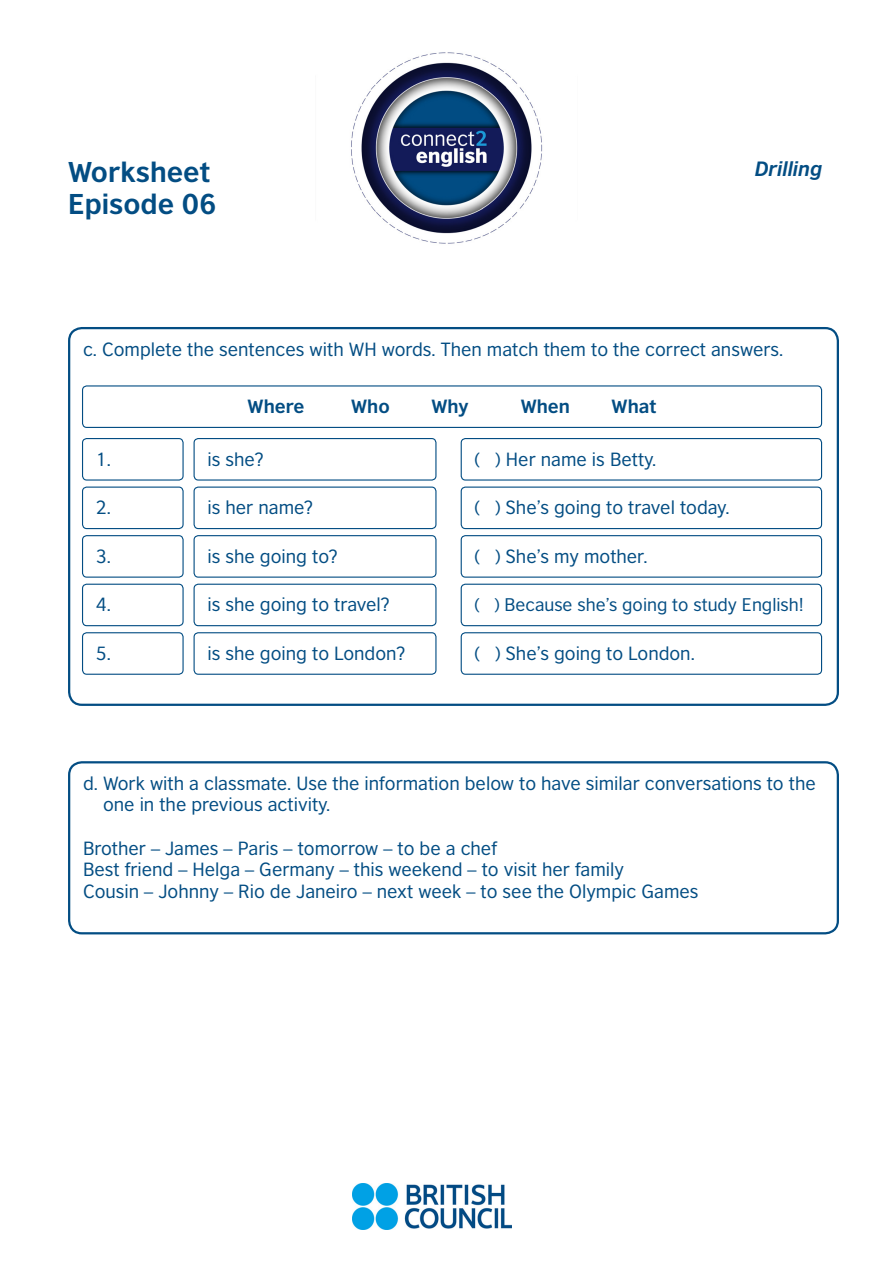
<style>
.page{position:relative;width:893px;height:1263px;background:#fff}
.page>*{position:absolute;margin:0;border:0;box-sizing:border-box;transform-origin:0 0}
.t1{font:700 27px/32.4px "British Council Sans";color:#034d83}
.t2{font:italic 700 19.5px "British Council Sans";color:#034d83}
.t3{font:18px/21.6px "British Council Sans";color:#034d83}
.t4{font:700 18px "British Council Sans";color:#034d83}
.t5{font:17.25px "British Council Sans";color:#034d83}
</style>
<div class="page">
<img style="left:351px;top:52px;width:192px;height:192px">
<img style="left:353px;top:1184px;width:159px;height:46px">
<div style="left:68px;top:327px;width:771px;height:379px;border:2px solid #034d83;border-radius:13px"></div>
<div style="left:68px;top:761px;width:771px;height:173px;border:2px solid #034d83;border-radius:13px"></div>
<div style="left:82px;top:385px;width:740px;height:43px;border:1px solid #034d83;border-radius:4px"></div>
<div style="left:194px;top:438px;width:242px;height:43px;border:1px solid #034d83;border-radius:4px"></div>
<div style="left:82px;top:438px;width:102px;height:43px;border:1px solid #034d83;border-radius:4px"></div>
<div style="left:461px;top:438px;width:361px;height:43px;border:1px solid #034d83;border-radius:4px"></div>
<div style="left:194px;top:486px;width:242px;height:43px;border:1px solid #034d83;border-radius:4px"></div>
<div style="left:82px;top:486px;width:102px;height:43px;border:1px solid #034d83;border-radius:4px"></div>
<div style="left:461px;top:486px;width:361px;height:43px;border:1px solid #034d83;border-radius:4px"></div>
<div style="left:194px;top:535px;width:242px;height:43px;border:1px solid #034d83;border-radius:4px"></div>
<div style="left:82px;top:535px;width:102px;height:43px;border:1px solid #034d83;border-radius:4px"></div>
<div style="left:461px;top:535px;width:361px;height:43px;border:1px solid #034d83;border-radius:4px"></div>
<div style="left:194px;top:584px;width:242px;height:42px;border:1px solid #034d83;border-radius:4px"></div>
<div style="left:82px;top:584px;width:102px;height:42px;border:1px solid #034d83;border-radius:4px"></div>
<div style="left:461px;top:584px;width:361px;height:42px;border:1px solid #034d83;border-radius:4px"></div>
<div style="left:194px;top:632px;width:242px;height:43px;border:1px solid #034d83;border-radius:4px"></div>
<div style="left:82px;top:632px;width:102px;height:43px;border:1px solid #034d83;border-radius:4px"></div>
<div style="left:461px;top:632px;width:361px;height:43px;border:1px solid #034d83;border-radius:4px"></div>
<h1 class="t1" style="left:68px;top:155px;width:150px">Worksheet<br>Episode 06</h1>
<p class="t2" style="left:755px;top:156px;width:69px">Drilling</p>
<p class="t3" style="left:83px;top:338px;width:702px">c. Complete the sentences with WH words. Then match them to the correct answers.</p>
<p class="t4" style="left:248px;top:395px;width:58px">Where</p>
<p class="t4" style="left:351px;top:395px;width:40px">Who</p>
<p class="t4" style="left:431px;top:395px;width:39px">Why</p>
<p class="t4" style="left:521px;top:395px;width:51px">When</p>
<p class="t4" style="left:612px;top:395px;width:46px">What</p>
<p class="t3" style="left:96px;top:448px;width:17px">1.</p>
<p class="t3" style="left:207px;top:448px;width:58px">is she?</p>
<p class="t3" style="left:475px;top:448px;width:183px">( ) Her name is Betty.</p>
<p class="t3" style="left:96px;top:496px;width:17px">2.</p>
<p class="t3" style="left:207px;top:496px;width:107px">is her name?</p>
<p class="t3" style="left:475px;top:496px;width:256px">( ) She’s going to travel today.</p>
<p class="t3" style="left:96px;top:545px;width:17px">3.</p>
<p class="t3" style="left:207px;top:545px;width:132px">is she going to?</p>
<p class="t3" style="left:475px;top:545px;width:175px">( ) She’s my mother.</p>
<p class="t3" style="left:96px;top:593px;width:17px">4.</p>
<p class="t3" style="left:207px;top:593px;width:184px">is she going to travel?</p>
<p class="t5" style="left:475px;top:594px;width:331px">( ) Because she’s going to study English!</p>
<p class="t3" style="left:96px;top:642px;width:17px">5.</p>
<p class="t3" style="left:207px;top:642px;width:200px">is she going to London?</p>
<p class="t3" style="left:475px;top:642px;width:222px">( ) She’s going to London.</p>
<p class="t3" style="left:103px;top:772px;width:714px;text-indent:-20px">d. Work with a classmate. Use the information below to have similar conversations to the one in the previous activity.</p>
<p class="t3" style="left:83px;top:837px;width:415px">Brother – James – Paris – tomorrow – to be a chef</p>
<p class="t3" style="left:83px;top:858px;width:542px">Best friend – Helga – Germany – this weekend – to visit her family</p>
<p class="t3" style="left:83px;top:880px;width:617px">Cousin – Johnny – Rio de Janeiro – next week – to see the Olympic Games</p>
</div>
